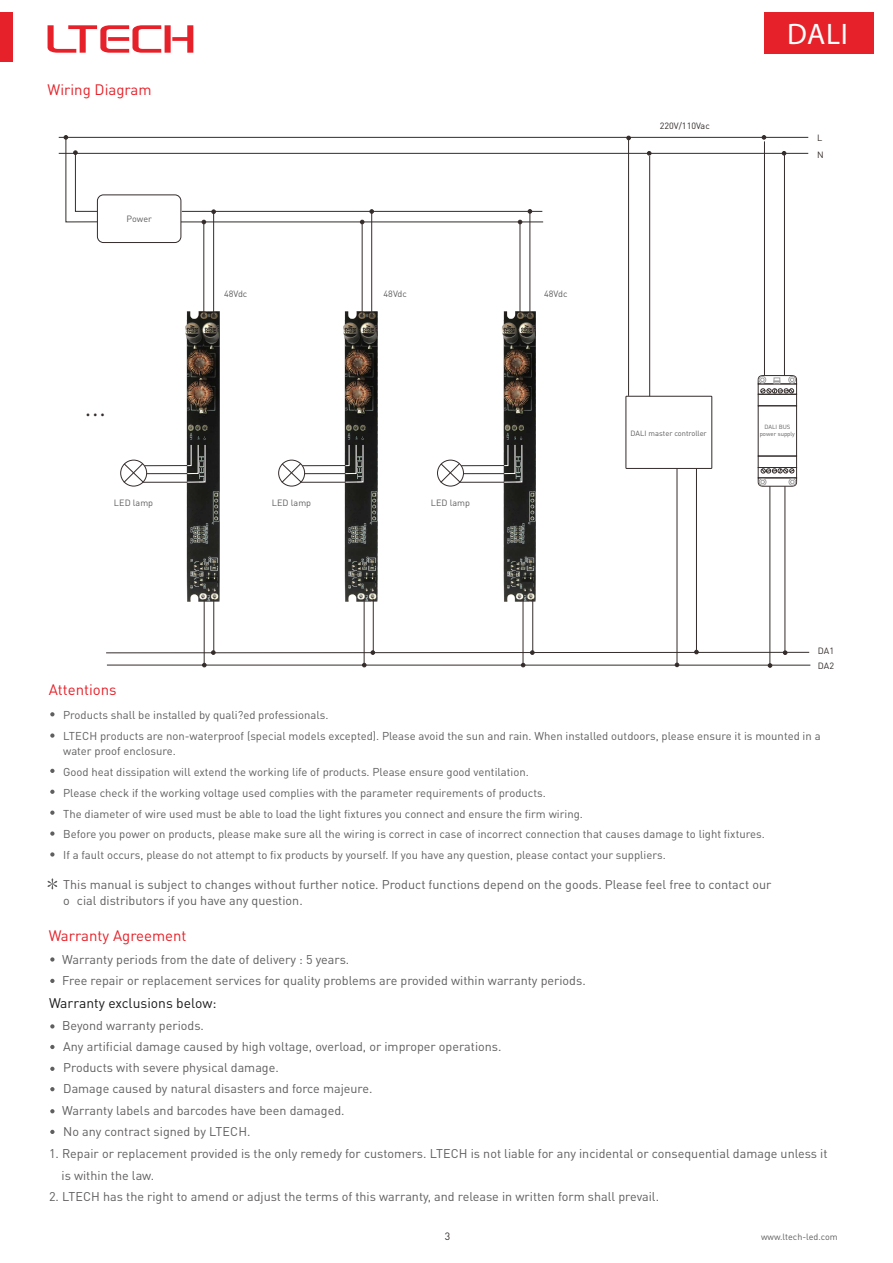
<style>
.page{position:relative;width:893px;height:1263px;background:#fff}
.page>*{position:absolute;margin:0;border:0;box-sizing:border-box;transform-origin:0 0}
.t1{font:29.7px "Myriad Pro";color:#fefefe}
.t2{font:21.75px "Myriad Pro";color:#332c2b}
.t3{font:15px "DIN Pro";color:#e62129}
.t4{font:13.8px "DIN Pro";color:#1a1a1a}
.t5{font:12.6px/21.1px "DIN Pro";color:#5f5d5d}
.t6{font:11.25px/20.9px "DIN Pro";color:#5f5d5d}
.t7{font:10.5px "DIN Pro";color:#332c2b}
.t8{font:9px "DIN Pro";color:#5f5d5d}
.t9{font:9px/16.5px "DIN Pro";color:#332c2b}
.t10{font:7.5px "DIN Pro";color:#5f5d5d}
.t11{font:6px "DIN Pro";color:#5f5d5d}
</style>
<div class="page">
<img style="left:185px;top:303px;width:35px;height:311px">
<img style="left:343px;top:303px;width:35px;height:311px">
<img style="left:502px;top:303px;width:34px;height:311px">
<div style="left:97px;top:194px;width:84px;height:49px;border:1px solid #332c2b;border-radius:6px"></div>
<hr style="left:59px;top:137px;width:749px;height:1px;background:#332c2b">
<hr style="left:59px;top:153px;width:749px;height:1px;background:#332c2b">
<svg style="left:64px;top:135px;width:34px;height:88px"></svg>
<hr style="left:529px;top:212px;width:1px;height:103px;background:#332c2b">
<hr style="left:371px;top:212px;width:1px;height:103px;background:#332c2b">
<hr style="left:213px;top:212px;width:1px;height:104px;background:#332c2b">
<hr style="left:182px;top:211px;width:360px;height:1px;background:#332c2b">
<hr style="left:520px;top:223px;width:1px;height:92px;background:#332c2b">
<hr style="left:362px;top:223px;width:1px;height:92px;background:#332c2b">
<hr style="left:203px;top:223px;width:1px;height:92px;background:#332c2b">
<hr style="left:181px;top:221px;width:362px;height:1px;background:#332c2b">
<svg style="left:626px;top:136px;width:5px;height:4px"></svg>
<svg style="left:647px;top:151px;width:4px;height:5px"></svg>
<svg style="left:211px;top:209px;width:5px;height:5px"></svg>
<svg style="left:369px;top:209px;width:5px;height:5px"></svg>
<svg style="left:528px;top:209px;width:4px;height:5px"></svg>
<hr style="left:628px;top:139px;width:1px;height:257px;background:#332c2b">
<hr style="left:649px;top:156px;width:1px;height:240px;background:#332c2b">
<div style="left:764px;top:12px;width:109px;height:42px;background:#e62129"></div>
<div style="left:0;top:13px;width:13px;height:49px;background:#e62129"></div>
<svg style="left:48px;top:25px;width:145px;height:28px"></svg>
<hr style="left:107px;top:665px;width:703px;height:1px;background:#332c2b">
<hr style="left:532px;top:599px;width:1px;height:53px;background:#332c2b">
<hr style="left:373px;top:599px;width:1px;height:53px;background:#332c2b">
<hr style="left:213px;top:599px;width:1px;height:53px;background:#332c2b">
<hr style="left:523px;top:599px;width:1px;height:67px;background:#332c2b">
<hr style="left:364px;top:599px;width:1px;height:67px;background:#332c2b">
<hr style="left:204px;top:599px;width:1px;height:67px;background:#332c2b">
<div style="left:625px;top:396px;width:87px;height:73px;border:1px solid #332c2b"></div>
<div style="left:758px;top:405px;width:39px;height:51px;border:1px solid #332c2b"></div>
<div style="left:758px;top:456px;width:39px;height:12px;border:1px solid #332c2b"></div>
<div style="left:758px;top:394px;width:39px;height:12px;border:1px solid #332c2b"></div>
<div style="left:758px;top:467px;width:39px;height:11px;border:1px solid #332c2b"></div>
<div style="left:758px;top:383px;width:39px;height:12px;border:1px solid #332c2b"></div>
<svg style="left:757px;top:468px;width:40px;height:19px"></svg>
<svg style="left:757px;top:375px;width:40px;height:19px"></svg>
<svg style="left:202px;top:663px;width:5px;height:4px"></svg>
<svg style="left:768px;top:663px;width:4px;height:5px"></svg>
<svg style="left:106px;top:650px;width:704px;height:5px"></svg>
<hr style="left:677px;top:468px;width:1px;height:198px;background:#332c2b">
<hr style="left:769px;top:486px;width:1px;height:180px;background:#332c2b">
<hr style="left:696px;top:469px;width:1px;height:181px;background:#332c2b">
<hr style="left:784px;top:486px;width:1px;height:166px;background:#332c2b">
<svg style="left:762px;top:135px;width:4px;height:5px"></svg>
<svg style="left:782px;top:151px;width:4px;height:4px"></svg>
<hr style="left:764px;top:141px;width:1px;height:235px;background:#332c2b">
<hr style="left:784px;top:155px;width:1px;height:221px;background:#332c2b">
<div style="left:437px;top:460px;width:27px;height:26px;border:1px solid #332c2b;border-radius:50%"></div>
<svg style="left:440px;top:444px;width:82px;height:40px"></svg>
<div style="left:278px;top:460px;width:27px;height:26px;border:1px solid #332c2b;border-radius:50%"></div>
<svg style="left:281px;top:444px;width:83px;height:40px"></svg>
<div style="left:120px;top:460px;width:27px;height:26px;border:1px solid #332c2b;border-radius:50%"></div>
<svg style="left:123px;top:444px;width:83px;height:40px"></svg>
<svg style="left:50px;top:712px;width:5px;height:4px"></svg>
<svg style="left:50px;top:733px;width:5px;height:5px"></svg>
<svg style="left:50px;top:769px;width:5px;height:4px"></svg>
<svg style="left:50px;top:790px;width:5px;height:4px"></svg>
<svg style="left:50px;top:810px;width:5px;height:5px"></svg>
<svg style="left:47px;top:878px;width:11px;height:12px"></svg>
<svg style="left:50px;top:1130px;width:5px;height:4px"></svg>
<svg style="left:50px;top:1109px;width:5px;height:4px"></svg>
<svg style="left:50px;top:1087px;width:5px;height:4px"></svg>
<svg style="left:50px;top:1067px;width:5px;height:4px"></svg>
<svg style="left:50px;top:1024px;width:5px;height:4px"></svg>
<svg style="left:50px;top:1045px;width:5px;height:4px"></svg>
<svg style="left:50px;top:831px;width:5px;height:5px"></svg>
<svg style="left:50px;top:852px;width:5px;height:4px"></svg>
<svg style="left:50px;top:957px;width:5px;height:4px"></svg>
<svg style="left:50px;top:979px;width:5px;height:4px"></svg>
<p class="t3" style="left:48px;top:83px;width:106px">Wiring Diagram</p>
<p class="t8" style="left:127px;top:215px;width:27px">Power</p>
<h2 class="t2" style="left:85px;top:400px;width:23px">…</h2>
<p class="t8" style="left:114px;top:499px;width:41px">LED lamp</p>
<p class="t8" style="left:224px;top:290px;width:25px">48Vdc</p>
<p class="t8" style="left:384px;top:290px;width:25px">48Vdc</p>
<p class="t8" style="left:544px;top:290px;width:25px">48Vdc</p>
<p class="t8" style="left:272px;top:499px;width:41px">LED lamp</p>
<p class="t8" style="left:431px;top:499px;width:41px">LED lamp</p>
<p class="t9" style="left:660px;top:118px;width:51px">220V/110Vac</p>
<h1 class="t1" style="left:787px;top:22px;width:62px">DALI</h1>
<p class="t9" style="left:817px;top:131px;width:8px">L<br>N</p>
<p class="t11" style="left:764px;top:424px;width:27px">DALI BUS</p>
<p class="t10" style="left:631px;top:431px;width:78px">DALI master controller</p>
<p class="t11" style="left:760px;top:432px;width:37px">power supply</p>
<p class="t9" style="left:818px;top:644px;width:18px;line-height:14.9px">DA1<br>DA2</p>
<p class="t3" style="left:49px;top:684px;width:69px">Attentions</p>
<p class="t6" style="left:63px;top:705px;width:759px;line-height:21.8px">Products shall be installed by quali?ed professionals.<br>LTECH products are non-waterproof (special models excepted). Please avoid the sun and rain. When installed outdoors, please ensure it is mounted in a</p>
<p class="t6" style="left:63px;top:741px;width:521px">water proof enclosure.<br>Good heat dissipation will extend the working life of products. Please ensure good ventilation.<br>Please check if the working voltage used complies with the parameter requirements of products.<br>The diameter of wire used must be able to load the light fixtures you connect and ensure the firm wiring.</p>
<p class="t6" style="left:63px;top:825px;width:703px">Before you power on products, please make sure all the wiring is correct in case of incorrect connection that causes damage to light fixtures.<br>If a fault occurs, please do not attempt to fix products by yourself. If you have any question, please contact your suppliers.</p>
<p class="t5" style="left:63px;top:877px;width:710px;line-height:16.6px">This manual is subject to changes without further notice. Product functions depend on the goods. Please feel free to contact our o cial distributors if you have any question.</p>
<p class="t3" style="left:49px;top:929px;width:139px">Warranty Agreement</p>
<p class="t5" style="left:62px;top:950px;width:525px">Warranty periods from the date of delivery : 5 years.<br>Free repair or replacement services for quality problems are provided within warranty periods.</p>
<p class="t4" style="left:49px;top:998px;width:169px">Warranty exclusions below:</p>
<p class="t5" style="left:62px;top:1016px;width:143px">Beyond warranty periods.</p>
<p class="t5" style="left:63px;top:1037px;width:440px">Any artificial damage caused by high voltage, overload, or improper operations.</p>
<p class="t5" style="left:63px;top:1058px;width:217px">Products with severe physical damage.</p>
<p class="t5" style="left:63px;top:1079px;width:311px">Damage caused by natural disasters and force majeure.</p>
<p class="t5" style="left:62px;top:1101px;width:284px">Warranty labels and barcodes have been damaged.</p>
<p class="t5" style="left:63px;top:1122px;width:189px">No any contract signed by LTECH.</p>
<p class="t5" style="left:62px;top:1144px;width:767px;text-indent:-13px">1. Repair or replacement provided is the only remedy for customers. LTECH is not liable for any incidental or consequential damage unless it is within the law.</p>
<p class="t5" style="left:49px;top:1187px;width:612px">2. LTECH has the right to amend or adjust the terms of this warranty, and release in written form shall prevail.</p>
<p class="t7" style="left:445px;top:1232px;width:7px">3</p>
<p class="t8" style="left:761px;top:1233px;width:78px">www.ltech-led.com</p>
</div>
